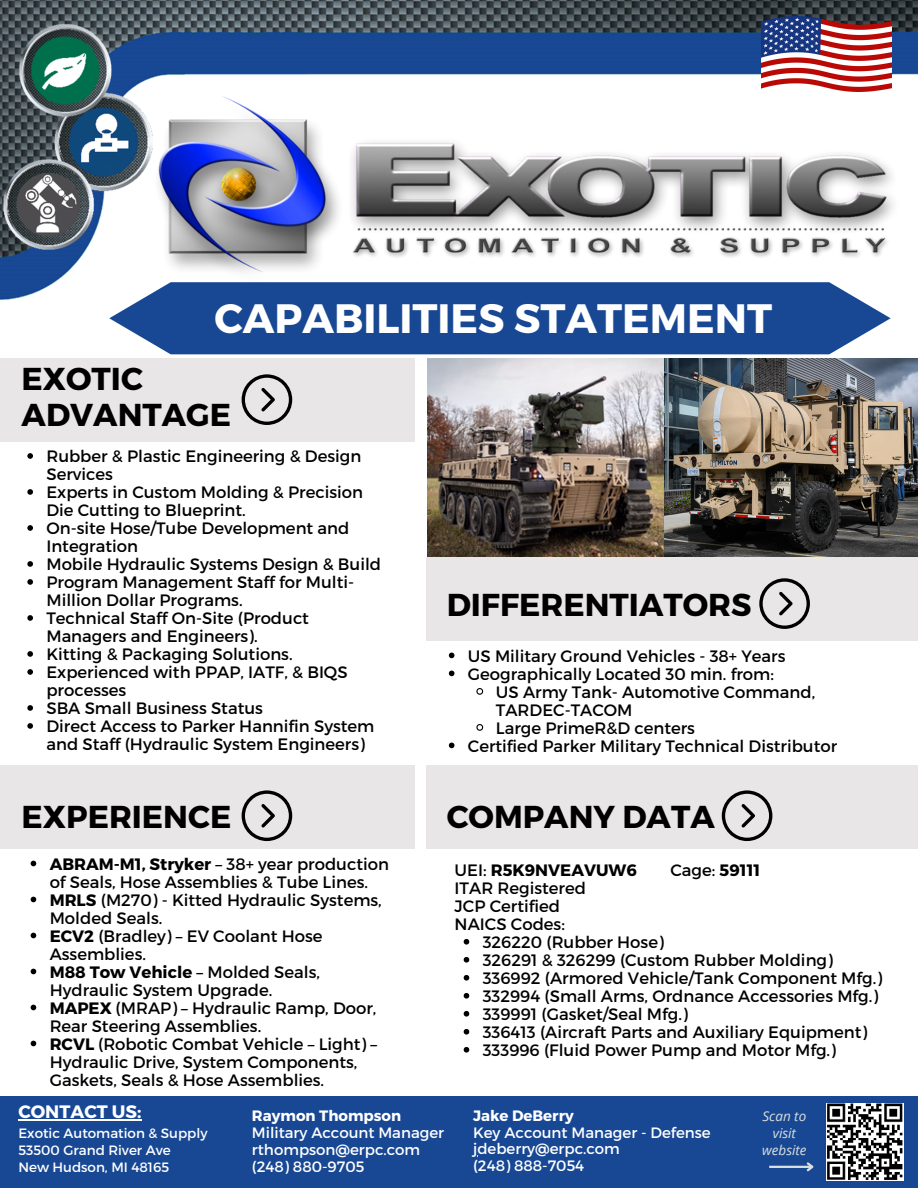
<style>
.page{position:relative;width:918px;height:1188px;background:#fff}
.page>*{position:absolute;margin:0;border:0;box-sizing:border-box;transform-origin:0 0}
.t1{font:700 41.1px "Montserrat";color:#fff}
.t2{font:700 31.65px/36px "Montserrat";color:#000}
.t3{font:700 18px "Montserrat";color:#fff}
.t4{font:16.5px/18px "Montserrat";color:#000}
.t5{font:700 16.5px "Montserrat";color:#000}
.t6{font:15px "Montserrat";color:#fff}
.t7{font:700 15px "Montserrat";color:#fff}
.t8{font:13.5px "Montserrat";color:#fff}
.t9{font:italic 13.5px "Open Sans";color:#dbdfdf}
.s1{font-weight:700}
.s2{font-weight:400}
</style>
<div class="page">
<div style="left:0;top:358px;width:415px;height:83px;background:#e8e6e6"></div>
<svg style="left:242px;top:374px;width:50px;height:51px"></svg>
<img style="left:428px;top:358px;width:237px;height:199px">
<img style="left:665px;top:358px;width:253px;height:199px">
<div style="left:109px;top:309px;width:782px;height:45px;background:#184894"></div>
<div style="left:0;top:765px;width:415px;height:84px;background:#e8e6e6"></div>
<div style="left:426px;top:557px;width:492px;height:83px;background:#e8e6e6"></div>
<svg style="left:759px;top:578px;width:51px;height:51px"></svg>
<div style="left:426px;top:765px;width:492px;height:84px;background:#e8e6e6"></div>
<svg style="left:464px;top:939px;width:5px;height:6px"></svg>
<svg style="left:464px;top:957px;width:5px;height:6px"></svg>
<svg style="left:464px;top:975px;width:5px;height:6px"></svg>
<svg style="left:464px;top:993px;width:5px;height:6px"></svg>
<svg style="left:464px;top:1011px;width:5px;height:6px"></svg>
<svg style="left:464px;top:1029px;width:5px;height:6px"></svg>
<svg style="left:464px;top:1047px;width:5px;height:6px"></svg>
<div style="left:0;top:1096px;width:918px;height:92px;background:#184894"></div>
<svg style="left:242px;top:790px;width:50px;height:51px"></svg>
<img style="left:0;top:0;width:918px;height:309px">
<img style="left:762px;top:16px;width:129px;height:76px">
<svg style="left:722px;top:790px;width:50px;height:51px"></svg>
<img style="left:826px;top:1104px;width:78px;height:76px">
<hr style="left:769px;top:1166px;width:43px;height:2px;background:#dbdfdf">
<svg style="left:805px;top:1162px;width:9px;height:10px"></svg>
<svg style="left:31px;top:861px;width:5px;height:5px"></svg>
<svg style="left:31px;top:897px;width:5px;height:5px"></svg>
<svg style="left:31px;top:933px;width:5px;height:5px"></svg>
<svg style="left:31px;top:969px;width:5px;height:5px"></svg>
<svg style="left:31px;top:1005px;width:5px;height:5px"></svg>
<svg style="left:31px;top:1041px;width:5px;height:5px"></svg>
<svg style="left:27px;top:453px;width:6px;height:6px"></svg>
<svg style="left:27px;top:489px;width:6px;height:6px"></svg>
<svg style="left:27px;top:525px;width:6px;height:6px"></svg>
<svg style="left:27px;top:561px;width:6px;height:6px"></svg>
<svg style="left:27px;top:579px;width:6px;height:6px"></svg>
<svg style="left:27px;top:615px;width:6px;height:6px"></svg>
<svg style="left:27px;top:651px;width:6px;height:6px"></svg>
<svg style="left:27px;top:669px;width:6px;height:6px"></svg>
<svg style="left:27px;top:705px;width:6px;height:6px"></svg>
<svg style="left:27px;top:723px;width:6px;height:6px"></svg>
<svg style="left:449px;top:653px;width:5px;height:5px"></svg>
<svg style="left:449px;top:671px;width:5px;height:5px"></svg>
<svg style="left:476px;top:688px;width:8px;height:7px"></svg>
<svg style="left:476px;top:724px;width:8px;height:7px"></svg>
<svg style="left:449px;top:743px;width:5px;height:5px"></svg>
<hr style="left:18px;top:1119px;width:124px;height:2px;background:#fff">
<h1 class="t1" style="left:215px;top:292px;width:559px">CAPABILITIES STATEMENT</h1>
<h4 class="t2" style="left:22px;top:359px;width:211px">EXOTIC<br>ADVANTAGE</h4>
<h4 class="t4" style="left:46px;top:446px;width:316px">Rubber &amp; Plastic Engineering &amp; Design<br>Services</h4>
<h4 class="t4" style="left:46px;top:482px;width:318px">Experts in Custom Molding &amp; Precision<br>Die Cutting to Blueprint.</h4>
<h4 class="t4" style="left:46px;top:518px;width:305px">On-site Hose/Tube Development and<br>Integration</h4>
<p class="t4" style="left:46px;top:554px;width:336px">Mobile Hydraulic Systems Design &amp; Build</p>
<h2 class="t4" style="left:46px;top:572px;width:309px">Program Management Staff for Multi-<br>Million Dollar Programs.</h2>
<h4 class="t4" style="left:46px;top:608px;width:264px">Technical Staff On-Site (Product<br>Managers and Engineers).</h4>
<h4 class="t4" style="left:46px;top:644px;width:248px">Kitting &amp; Packaging Solutions.</h4>
<h4 class="t4" style="left:46px;top:662px;width:303px">Experienced with PPAP, IATF, &amp; BIQS processes</h4>
<h4 class="t4" style="left:46px;top:698px;width:218px">SBA Small Business Status</h4>
<h4 class="t4" style="left:46px;top:716px;width:330px">Direct Access to Parker Hannifin System and Staff (Hydraulic System Engineers)</h4>
<h2 class="t2" style="left:22px;top:797px;width:211px">EXPERIENCE</h2>
<p class="t4" style="left:50px;top:854px;width:341px"><span class="s1">ABRAM-M1, Stryker</span> – 38+ year production of Seals, Hose Assemblies &amp; Tube Lines.</p>
<p class="t4" style="left:50px;top:890px;width:334px"><span class="s1">MRLS</span> (M270) - Kitted Hydraulic Systems,<br>Molded Seals.</p>
<p class="t4" style="left:50px;top:926px;width:274px"><span class="s1">ECV2</span> (Bradley) – EV Coolant Hose<br>Assemblies.</p>
<h2 class="t4" style="left:50px;top:962px;width:272px"><span class="s1">M88 Tow Vehicle</span> – Molded Seals,<br>Hydraulic System Upgrade.</h2>
<h4 class="t4" style="left:50px;top:998px;width:328px"><span class="s1">MAPEX</span> (MRAP) – Hydraulic Ramp, Door,<br>Rear Steering Assemblies.</h4>
<h4 class="t4" style="left:50px;top:1034px;width:329px"><span class="s1">RCVL</span> (Robotic Combat Vehicle – Light) –<br>Hydraulic Drive, System Components,<br>Gaskets, Seals &amp; Hose Assemblies.</h4>
<p class="t2" style="left:447px;top:585px;width:306px">DIFFERENTIATORS</p>
<h4 class="t4" style="left:468px;top:646px;width:319px">US Military Ground Vehicles - 38+ Years</h4>
<h4 class="t4" style="left:468px;top:664px;width:308px">Geographically Located 30 min. from:</h4>
<h4 class="t4" style="left:496px;top:682px;width:321px">US Army Tank- Automotive Command,<br>TARDEC-TACOM</h4>
<h4 class="t4" style="left:496px;top:718px;width:201px">Large PrimeR&amp;D centers</h4>
<h4 class="t4" style="left:468px;top:736px;width:371px">Certified Parker Military Technical Distributor</h4>
<h4 class="t2" style="left:447px;top:797px;width:270px">COMPANY DATA</h4>
<h4 class="t5" style="left:455px;top:859px;width:184px"><span class="s2">UEI:</span> R5K9NVEAVUW6</h4>
<h4 class="t4" style="left:670px;top:860px;width:91px">Cage: <span class="s1">59111</span></h4>
<h4 class="t4" style="left:455px;top:878px;width:133px">ITAR Registered<br>JCP Certified<br>NAICS Codes:</h4>
<h4 class="t4" style="left:483px;top:932px;width:183px">326220 (Rubber Hose)</h4>
<h4 class="t4" style="left:483px;top:950px;width:352px">326291 &amp; 326299 (Custom Rubber Molding)</h4>
<h4 class="t4" style="left:483px;top:968px;width:401px">336992 (Armored Vehicle/Tank Component Mfg.)</h4>
<h4 class="t4" style="left:483px;top:986px;width:397px">332994 (Small Arms, Ordnance Accessories Mfg.)</h4>
<h4 class="t4" style="left:483px;top:1004px;width:207px">339991 (Gasket/Seal Mfg.)</h4>
<h4 class="t4" style="left:483px;top:1022px;width:386px">336413 (Aircraft Parts and Auxiliary Equipment)</h4>
<h4 class="t4" style="left:483px;top:1040px;width:355px">333996 (Fluid Power Pump and Motor Mfg.)</h4>
<h4 class="t3" style="left:18px;top:1100px;width:125px">CONTACT US:</h4>
<h4 class="t7" style="left:252px;top:1106px;width:151px">Raymon Thompson</h4>
<h4 class="t6" style="left:252px;top:1123px;width:194px">Military Account Manager</h4>
<h3 class="t6" style="left:252px;top:1140px;width:170px">rthompson@erpc.com</h3>
<p class="t6" style="left:252px;top:1157px;width:114px">(248) 880-9705</p>
<p class="t8" style="left:18px;top:1125px;width:191px">Exotic Automation &amp; Supply</p>
<p class="t8" style="left:18px;top:1142px;width:154px">53500 Grand River Ave</p>
<p class="t8" style="left:18px;top:1158px;width:152px">New Hudson, MI 48165</p>
<p class="t7" style="left:473px;top:1106px;width:102px">Jake DeBerry</p>
<p class="t6" style="left:473px;top:1122px;width:239px">Key Account Manager - Defense</p>
<p class="t6" style="left:473px;top:1139px;width:148px">jdeberry@erpc.com</p>
<p class="t6" style="left:473px;top:1156px;width:113px">(248) 888-7054</p>
<p class="t9" style="left:763px;top:1107px;width:45px">Scan to</p>
<p class="t9" style="left:773px;top:1124px;width:25px">visit</p>
<p class="t9" style="left:762px;top:1140px;width:46px">website</p>
</div>
